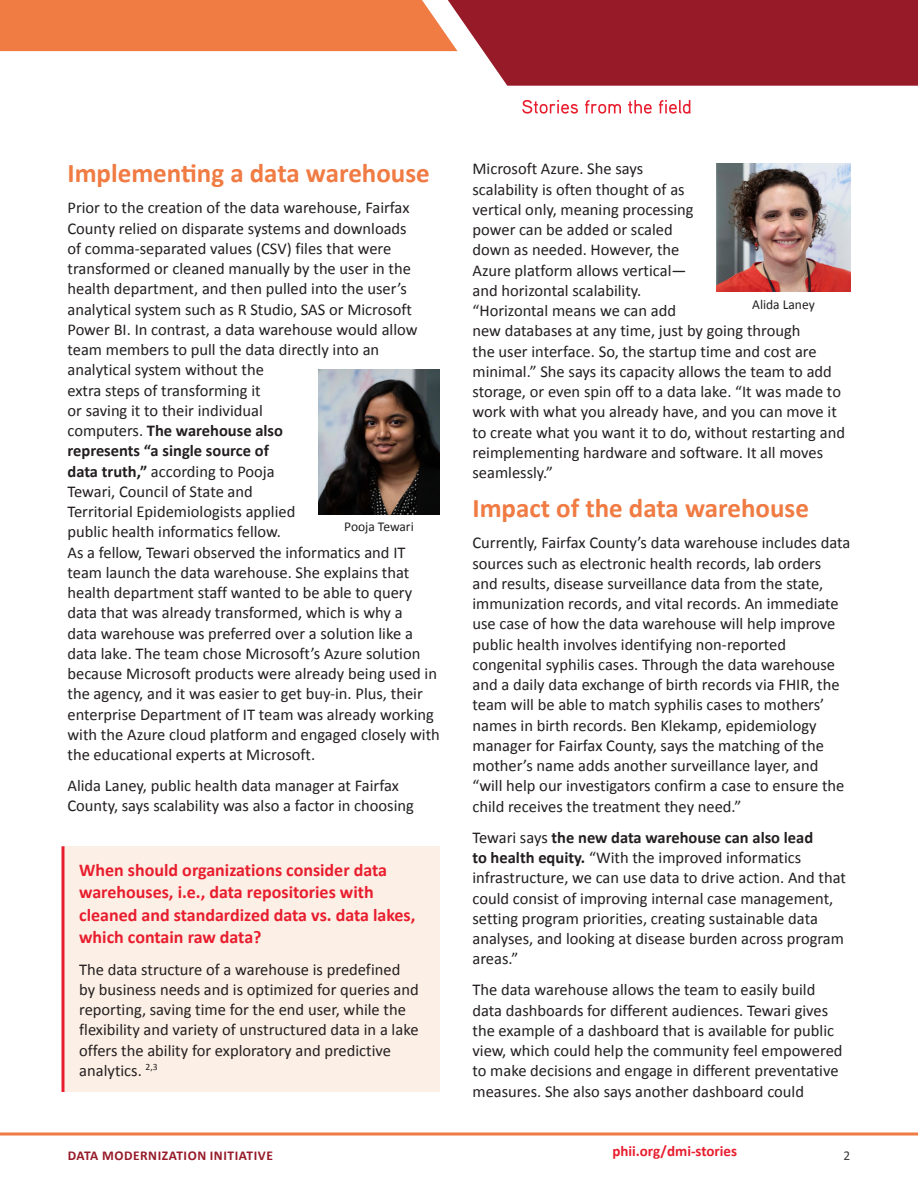
<style>
.page{position:relative;width:918px;height:1188px;background:#fff}
.page>*{position:absolute;margin:0;border:0;box-sizing:border-box;transform-origin:0 0}
.Header_1{font:700 27px "Calibri";color:#f07b43}
.Callout_1{font:700 18px/22.5px "Calibri";color:#e81d2e}
.Body_Copy{font:16.5px/20.2px "Calibri";color:#231f20}
.t1{font:700 15px "Calibri";color:#e81d2e}
.t2{font:13.65px "Calibri";color:#231f20}
.t3{font:700 13.5px "Calibri";letter-spacing:.04em;color:#971a29}
.t4{font:13.5px "Calibri";color:#231f20}
.t5{font:13.5px "Calibri";color:#3e3e3f}
.s1{font-weight:700}
</style>
<div class="page">
<svg style="left:0;top:0;width:918px;height:86px"></svg>
<svg style="left:0;top:1132px;width:918px;height:4px;background:#f39b71"></svg>
<svg style="left:522px;top:100px;width:56px;height:14px"></svg>
<svg style="left:585px;top:100px;width:36px;height:14px"></svg>
<svg style="left:628px;top:100px;width:24px;height:14px"></svg>
<svg style="left:659px;top:100px;width:32px;height:14px"></svg>
<img style="left:318px;top:370px;width:122px;height:144px">
<img style="left:717px;top:164px;width:133px;height:128px">
<div style="left:63px;top:846px;width:377px;height:246px;background:#fcefe5"></div>
<hr style="left:62px;top:846px;width:2px;height:246px;background:#e81d2e">
<p class="Header_1" style="left:68px;top:154px;width:364px">Implementing a data warehouse</p>
<p class="Body_Copy" style="left:68px;top:197px;width:374px">Prior to the creation of the data warehouse, Fairfax County relied on disparate systems and downloads<br>of comma-separated values (CSV) files that were transformed or cleaned manually by the user in the health department, and then pulled into the user’s analytical system such as R Studio, SAS or Microsoft Power BI. In contrast, a data warehouse would allow team members to pull the data directly into an analytical system without the<br>extra steps of transforming it<br>or saving it to their individual<br>computers. <span class="s1">The warehouse also<br>represents “a single source of<br>data truth,”</span> according to Pooja<br>Tewari, Council of State and<br>Territorial Epidemiologists applied<br>public health informatics fellow.<br>As a fellow, Tewari observed the informatics and IT team launch the data warehouse. She explains that health department staff wanted to be able to query data that was already transformed, which is why a<br>data warehouse was preferred over a solution like a data lake. The team chose Microsoft’s Azure solution because Microsoft products were already being used in the agency, and it was easier to get buy-in. Plus, their enterprise Department of IT team was already working with the Azure cloud platform and engaged closely with the educational experts at Microsoft.</p>
<p class="Body_Copy" style="left:68px;top:775px;width:348px">Alida Laney, public health data manager at Fairfax<br>County, says scalability was also a factor in choosing</p>
<p class="t4" style="left:344px;top:517px;width:71px">Pooja Tewari</p>
<p class="Callout_1" style="left:79px;top:858px;width:338px">When should organizations consider data warehouses, i.e., data repositories with cleaned and standardized data vs. data lakes, which contain raw data?</p>
<p class="Body_Copy" style="left:79px;top:958px;width:341px">The data structure of a warehouse is predefined by business needs and is optimized for queries and reporting, saving time for the end user, while the flexibility and variety of unstructured data in a lake offers the ability for exploratory and predictive analytics. <sup>2,3</sup></p>
<p class="Body_Copy" style="left:472px;top:158px;width:374px">Microsoft Azure. She says<br>scalability is often thought of as<br>vertical only, meaning processing<br>power can be added or scaled<br>down as needed. However, the<br>Azure platform allows vertical—<br>and horizontal scalability.<br>“Horizontal means we can add<br>new databases at any time, just by going through<br>the user interface. So, the startup time and cost are minimal.” She says its capacity allows the team to add storage, or even spin off to a data lake. “It was made to work with what you already have, and you can move it to create what you want it to do, without restarting and reimplementing hardware and software. It all moves seamlessly.”</p>
<p class="Header_1" style="left:472px;top:489px;width:338px">Impact of the data warehouse</p>
<p class="Body_Copy" style="left:472px;top:532px;width:379px">Currently, Fairfax County’s data warehouse includes data sources such as electronic health records, lab orders and results, disease surveillance data from the state, immunization records, and vital records. An immediate use case of how the data warehouse will help improve public health involves identifying non-reported congenital syphilis cases. Through the data warehouse and a daily data exchange of birth records via FHIR, the team will be able to match syphilis cases to mothers’ names in birth records. Ben Klekamp, epidemiology manager for Fairfax County, says the matching of the mother’s name adds another surveillance layer, and “will help our investigators confirm a case to ensure the child receives the treatment they need.”</p>
<p class="Body_Copy" style="left:472px;top:827px;width:375px">Tewari says <span class="s1">the new data warehouse can also lead<br>to health equity.</span> “With the improved informatics infrastructure, we can use data to drive action. And that could consist of improving internal case management, setting program priorities, creating sustainable data analyses, and looking at disease burden across program areas.”</p>
<p class="Body_Copy" style="left:472px;top:979px;width:372px">The data warehouse allows the team to easily build data dashboards for different audiences. Tewari gives the example of a dashboard that is available for public view, which could help the community feel empowered to make decisions and engage in different preventative measures. She also says another dashboard could</p>
<p class="t2" style="left:752px;top:295px;width:64px">Alida Laney</p>
<p class="t1" style="left:612px;top:1140px;width:126px">phii.org/dmi-stories</p>
<p class="t3" style="left:68px;top:1146px;width:207px">DATA MODERNIZATION INITIATIVE</p>
<p class="t5" style="left:844px;top:1146px;width:8px">2</p>
</div>
